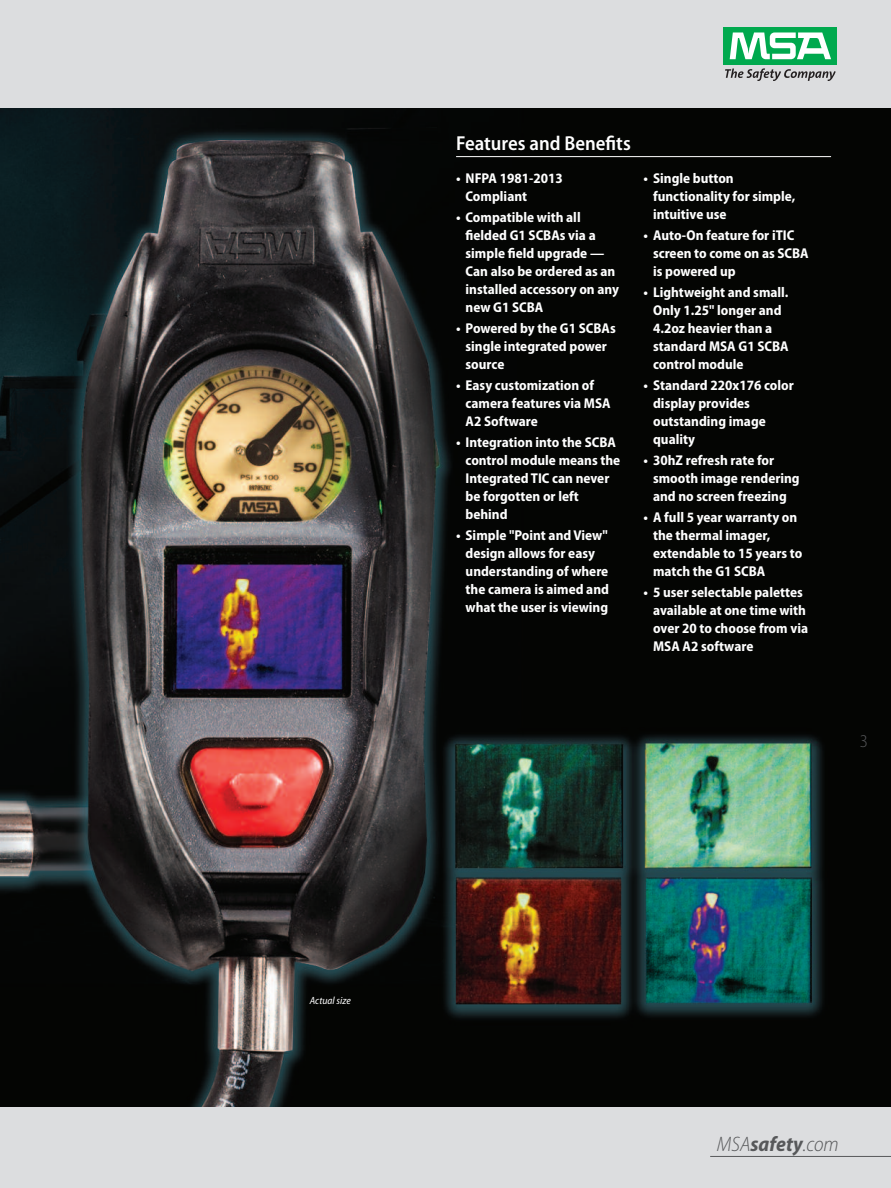
<style>
.page{position:relative;width:891px;height:1188px;background:#fff}
.page>*{position:absolute;margin:0;border:0;box-sizing:border-box;transform-origin:0 0}
.t1{font:italic 300 semi-condensed 21px "Myriad Pro";color:#57585a}
.t2{font:600 semi-condensed 20.25px "Myriad Pro";color:#fff}
.t3{font:300 semi-condensed 18px "Myriad Pro";color:#57585a}
.t4{font:700 semi-condensed 14.25px/18px "Myriad Pro";color:#fff}
.t5{font:italic semi-condensed 10.5px "Myriad Pro";color:#fff}
.s1{font-weight:700}
</style>
<div class="page">
<div style="left:0;top:0;width:891px;height:108px;background:#dcdddf"></div>
<div style="left:0;top:1107px;width:891px;height:81px;background:#dcdddf"></div>
<img style="left:0;top:108px;width:891px;height:999px">
<div style="left:724px;top:27px;width:113px;height:38px;background:#00a94e"></div>
<svg style="left:730px;top:33px;width:101px;height:26px"></svg>
<svg style="left:725px;top:68px;width:111px;height:13px"></svg>
<hr style="left:710px;top:1156px;width:181px;height:1px;background:#57585a">
<hr style="left:456px;top:156px;width:375px;height:1px;background:#fff">
<p class="t5" style="left:310px;top:996px;width:42px">Actual size</p>
<h2 class="t2" style="left:456px;top:136px;width:176px">Features and Benefits</h2>
<p class="t4" style="left:466px;top:170px;width:99px;text-indent:-10px">• NFPA 1981-2013<br>Compliant</p>
<p class="t4" style="left:466px;top:209px;width:155px;text-indent:-10px">• Compatible with all fielded G1 SCBAs via a simple field upgrade —<br>Can also be ordered as an installed accessory on any new G1 SCBA</p>
<p class="t4" style="left:466px;top:320px;width:152px;text-indent:-10px">• Powered by the G1 SCBAs single integrated power source</p>
<p class="t4" style="left:466px;top:377px;width:147px;text-indent:-10px">• Easy customization of camera features via MSA<br>A2 Software</p>
<p class="t4" style="left:466px;top:434px;width:156px;text-indent:-10px">• Integration into the SCBA control module means the<br>Integrated TIC can never be forgotten or left behind</p>
<p class="t4" style="left:466px;top:527px;width:145px;text-indent:-10px">• Simple "Point and View" design allows for easy understanding of where the camera is aimed and what the user is viewing</p>
<p class="t4" style="left:653px;top:170px;width:144px;text-indent:-10px">• Single button functionality for simple, intuitive use</p>
<p class="t4" style="left:653px;top:227px;width:157px;text-indent:-10px">• Auto-On feature for iTIC screen to come on as SCBA is powered up</p>
<p class="t4" style="left:653px;top:284px;width:137px;text-indent:-10px">• Lightweight and small.<br>Only 1.25" longer and<br>4.2oz heavier than a standard MSA G1 SCBA control module</p>
<p class="t4" style="left:653px;top:377px;width:142px;text-indent:-10px">• Standard 220x176 color display provides outstanding image quality</p>
<p class="t4" style="left:653px;top:452px;width:148px;text-indent:-10px">• 30hZ refresh rate for smooth image rendering and no screen freezing</p>
<p class="t4" style="left:653px;top:509px;width:151px;text-indent:-10px">• A full 5 year warranty on the thermal imager, extendable to 15 years to match the G1 SCBA</p>
<p class="t4" style="left:653px;top:584px;width:157px;text-indent:-10px">• 5 user selectable palettes available at one time with over 20 to choose from via<br>MSA A2 software</p>
<p class="t3" style="left:860px;top:734px;width:10px">3</p>
<h1 class="t1" style="left:717px;top:1136px;width:123px">MSA<span class="s1">safety</span>.com</h1>
</div>
